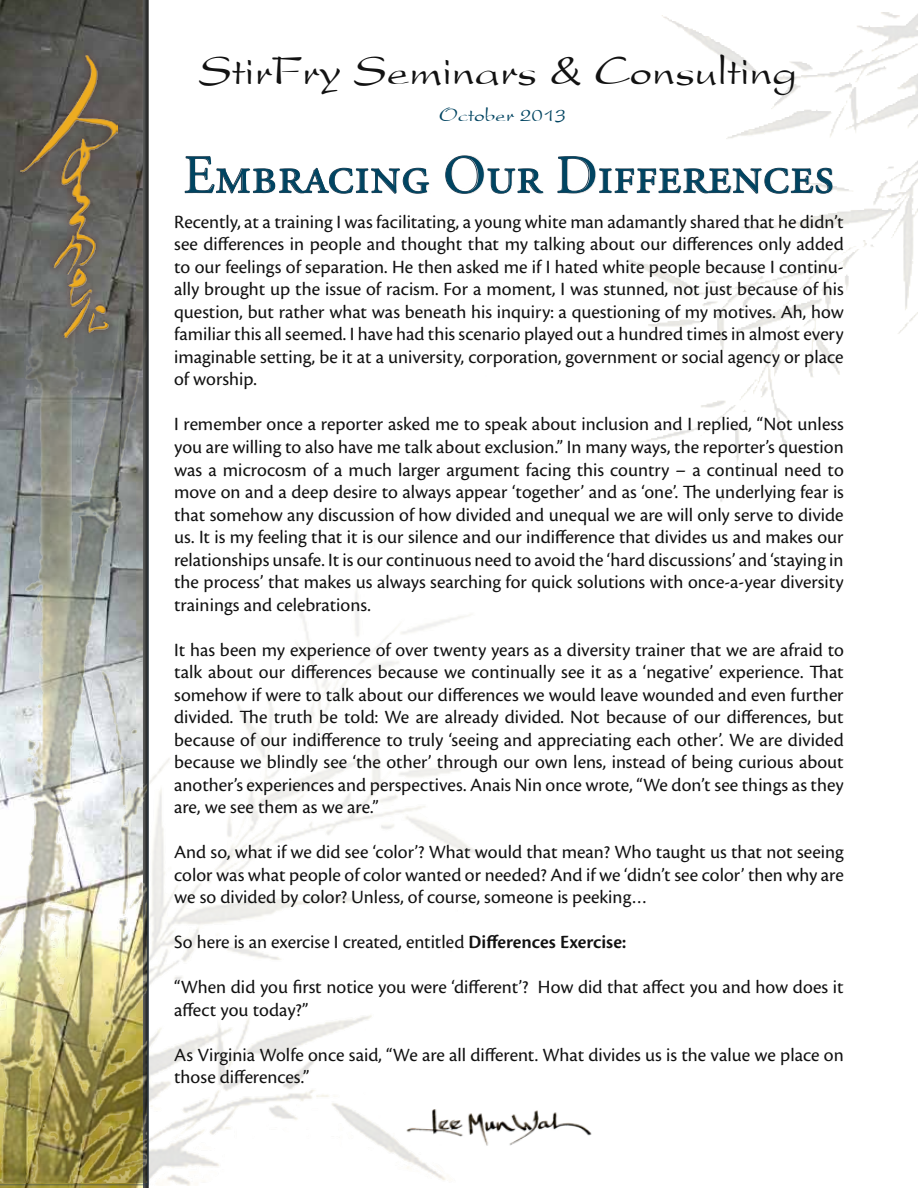
<style>
.page{position:relative;width:918px;height:1188px;background:#fff}
.page>*{position:absolute;margin:0;border:0;box-sizing:border-box;transform-origin:0 0}
.t1{font:54px "Adobe Garamond Regular SC";color:#004461}
.t2{font:45px "Present Script Normal";color:#121212}
.t3{font:21px "Present Script Normal";color:#004461}
.t4{font:19.5px/22.5px "Cronos Pro";color:#121212;text-align:justify}
.s1{font-weight:600}
</style>
<div class="page">
<img style="left:0;top:0;width:141px;height:1188px">
<img style="left:662px;top:12px;width:256px;height:72px">
<img style="left:487px;top:1110px;width:105px;height:36px">
<div style="left:141px;top:0;width:9px;height:1188px;background:#121212;opacity:.75"></div>
<svg style="left:184px;top:156px;width:245px;height:38px"></svg>
<svg style="left:445px;top:155px;width:98px;height:39px"></svg>
<svg style="left:557px;top:156px;width:275px;height:38px"></svg>
<img style="left:150px;top:537px;width:337px;height:648px">
<img style="left:0;top:297px;width:149px;height:888px">
<div style="left:14px;top:48px;width:110px;height:296px;background:#642317;opacity:.33"></div>
<img style="left:21px;top:54px;width:96px;height:284px">
<h2 class="t2" style="left:199px;top:36px;width:600px">StirFry Seminars &amp; Consulting</h2>
<p class="t3" style="left:439px;top:98px;width:129px">October 2013</p>
<h1 class="t1" style="left:184px;top:146px;width:652px">Embracing Our Differences</h1>
<p class="t4" style="left:174px;top:211px;width:671px">Recently, at a training I was facilitating, a young white man adamantly shared that he didn’t see differences in people and thought that my talking about our differences only added to our feelings of separation. He then asked me if I hated white people because I continu&shy;ally brought up the issue of racism. For a moment, I was stunned, not just because of his question, but rather what was beneath his inquiry: a questioning of my motives. Ah, how familiar this all seemed. I have had this scenario played out a hundred times in almost every imaginable setting, be it at a university, corporation, government or social agency or place of worship.</p>
<p class="t4" style="left:174px;top:413px;width:671px">I remember once a reporter asked me to speak about inclusion and I replied, “Not unless you are willing to also have me talk about exclusion.” In many ways, the reporter’s question was a microcosm of a much larger argument facing this country – a continual need to move on and a deep desire to always appear ‘together’ and as ‘one’. The underlying fear is that somehow any discussion of how divided and unequal we are will only serve to divide us. It is my feeling that it is our silence and our indifference that divides us and makes our relationships unsafe. It is our continuous need to avoid the ‘hard discussions’ and ‘staying in the process’ that makes us always searching for quick solutions with once-a-year diversity trainings and celebrations.</p>
<p class="t4" style="left:174px;top:638px;width:671px">It has been my experience of over twenty years as a diversity trainer that we are afraid to talk about our differences because we continually see it as a ‘negative’ experience. That somehow if were to talk about our differences we would leave wounded and even further divided. The truth be told: We are already divided. Not because of our differences, but because of our indifference to truly ‘seeing and appreciating each other’. We are divided because we blindly see ‘the other’ through our own lens, instead of being curious about another’s experiences and perspectives. Anais Nin once wrote, “We don’t see things as they are, we see them as we are.”</p>
<p class="t4" style="left:174px;top:841px;width:671px">And so, what if we did see ‘color’? What would that mean? Who taught us that not seeing color was what people of color wanted or needed? And if we ‘didn’t see color’ then why are we so divided by color? Unless, of course, someone is peeking…</p>
<p class="t4" style="left:174px;top:931px;width:454px">So here is an exercise I created, entitled <span class="s1">Differences Exercise:</span></p>
<p class="t4" style="left:174px;top:976px;width:671px">“When did you first notice you were ‘different’? How did that affect you and how does it affect you today?”</p>
<p class="t4" style="left:174px;top:1043px;width:671px">As Virginia Wolfe once said, “We are all different. What divides us is the value we place on those differences.”</p>
</div>
